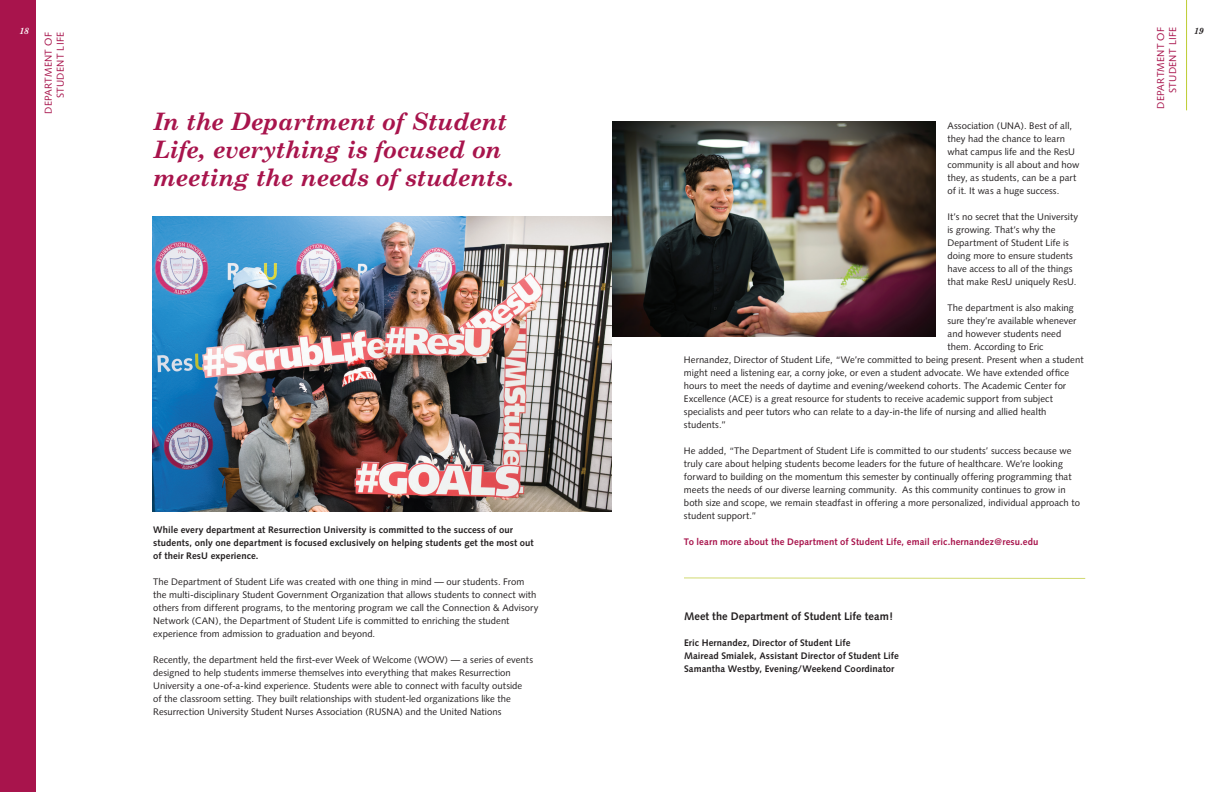
<style>
.page{position:relative;width:1224px;height:792px;background:#fff}
.page>*{position:absolute;margin:0;border:0;box-sizing:border-box;transform-origin:0 0}
.t1{font:italic 700 24px/28px "Century Schoolbook";letter-spacing:-.015em;color:#a8144c}
.t2{font:700 11px "Syntax";letter-spacing:.005em;color:#231f20}
.t3{font:10px/12px "Syntax";letter-spacing:.025em;color:#a8144c;text-align:right}
.t4{font:9.5px/13px "Syntax";letter-spacing:.005em;color:#231f20}
.t5{font:700 9.5px/13px "Syntax";letter-spacing:.01em;color:#231f20}
.t6{font:700 9.5px "Syntax";letter-spacing:.01em;color:#a8144c}
.t7{font:italic 700 9px "Century Schoolbook";color:#fff}
.t8{font:italic 700 9px "Century Schoolbook";color:#231f20}
</style>
<div class="page">
<div style="left:0;top:0;width:36px;height:792px;background:#a8144c"></div>
<hr style="left:1186px;top:0;width:1px;height:110px;background:#bdcd31">
<img style="left:152px;top:216px;width:460px;height:295px">
<img style="left:612px;top:122px;width:323px;height:215px">
<svg style="left:684px;top:577px;width:402px;height:2px"></svg>
<p class="t3" style="left:1155px;top:109px;width:83px;rotate:-90deg">DEPARTMENT OF<br>STUDENT LIFE</p>
<p class="t7" style="left:19px;top:25px;width:11px">18</p>
<p class="t8" style="left:1194px;top:25px;width:11px">19</p>
<p class="t3" style="left:42px;top:114px;width:83px;rotate:-90deg">DEPARTMENT OF<br>STUDENT LIFE</p>
<h1 class="t1" style="left:153px;top:107px;width:363px">In the Department of Student<br>Life, everything is focused on meeting the needs of students.</h1>
<p class="t4" style="left:948px;top:119px;width:134px">Association (UNA). Best of all, they had the chance to learn what campus life and the ResU community is all about and how they, as students, can be a part of it. It was a huge success.</p>
<p class="t4" style="left:948px;top:210px;width:132px">It’s no secret that the University is growing. That’s why the<br>Department of Student Life is doing more to ensure students have access to all of the things that make ResU uniquely ResU.</p>
<p class="t4" style="left:948px;top:301px;width:128px">The department is also making</p>
<p class="t4" style="left:948px;top:314px;width:130px">sure they’re available whenever</p>
<p class="t4" style="left:948px;top:327px;width:115px">and however students need</p>
<p class="t4" style="left:948px;top:340px;width:98px">them. According to Eric</p>
<p class="t4" style="left:684px;top:353px;width:401px">Hernandez, Director of Student Life, “We’re committed to being present. Present when a student</p>
<p class="t4" style="left:684px;top:366px;width:387px">might need a listening ear, a corny joke, or even a student advocate. We have extended office</p>
<p class="t4" style="left:684px;top:379px;width:384px">hours to meet the needs of daytime and evening/weekend cohorts. The Academic Center for</p>
<p class="t4" style="left:684px;top:392px;width:371px">Excellence (ACE) is a great resource for students to receive academic support from subject</p>
<p class="t4" style="left:684px;top:405px;width:364px">specialists and peer tutors who can relate to a day-in-the life of nursing and allied health</p>
<p class="t4" style="left:684px;top:418px;width:44px">students.”</p>
<p class="t4" style="left:684px;top:444px;width:397px">He added, “The Department of Student Life is committed to our students’ success because we truly care about helping students become leaders for the future of healthcare. We’re looking forward to building on the momentum this semester by continually offering programming that meets the needs of our diverse learning community. As this community continues to grow in both size and scope, we remain steadfast in offering a more personalized, individual approach to student support.”</p>
<p class="t6" style="left:684px;top:536px;width:356px">To learn more about the Department of Student Life, email eric.hernandez@resu.edu</p>
<p class="t5" style="left:153px;top:523px;width:382px">While every department at Resurrection University is committed to the success of our students, only one department is focused exclusively on helping students get the most out of their ResU experience.</p>
<p class="t4" style="left:153px;top:575px;width:387px">The Department of Student Life was created with one thing in mind — our students. From the multi-disciplinary Student Government Organization that allows students to connect with others from different programs, to the mentoring program we call the Connection &amp; Advisory Network (CAN), the Department of Student Life is committed to enriching the student experience from admission to graduation and beyond.</p>
<p class="t4" style="left:153px;top:653px;width:381px">Recently, the department held the first-ever Week of Welcome (WOW) — a series of events designed to help students immerse themselves into everything that makes Resurrection University a one-of-a-kind experience. Students were able to connect with faculty outside of the classroom setting. They built relationships with student-led organizations like the Resurrection University Student Nurses Association (RUSNA) and the United Nations</p>
<p class="t2" style="left:684px;top:610px;width:211px">Meet the Department of Student Life team!</p>
<p class="t5" style="left:684px;top:637px;width:216px">Eric Hernandez, Director of Student Life<br>Mairead Smialek, Assistant Director of Student Life<br>Samantha Westby, Evening/Weekend Coordinator</p>
</div>
